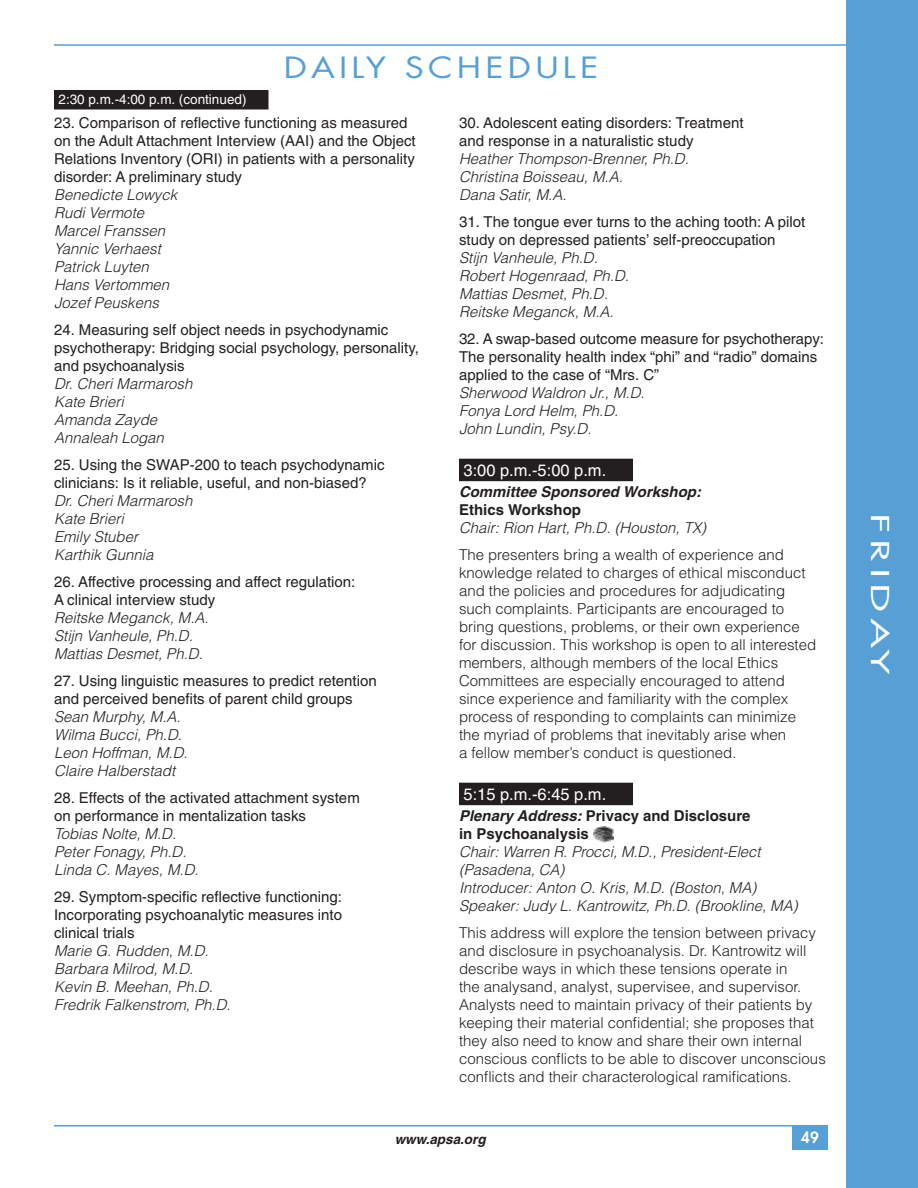
<style>
.page{position:relative;width:918px;height:1188px;background:#fff}
.page>*{position:absolute;margin:0;border:0;box-sizing:border-box;transform-origin:0 0}
.t1{font:28.5px "Futura";letter-spacing:.125em;color:#56a0d5;scale:1.2 1}
.t2{font:24px "Futura";letter-spacing:.125em;color:#fff;scale:1.8 1}
.t3{font:16.5px "Helvetica";color:#fff}
.t4{font:15px/18px "Helvetica";color:#231f20}
.t5{font:300 15px/18px "Helvetica";color:#231f20}
.t6{font:italic 300 15px/18px "Helvetica";color:#231f20}
.t7{font:700 15px/18px "Helvetica";color:#231f20}
.t8{font:italic 700 15px "Helvetica";color:#231f20}
.t9{font:800 15px "Futura";color:#fff}
.t10{font:13.5px "Helvetica";color:#fff}
.t11{font:italic 700 13.5px "Helvetica";color:#231f20}
.s1{font-style:italic}
</style>
<div class="page">
<div style="left:459px;top:459px;width:174px;height:22px;background:#231f20"></div>
<div style="left:459px;top:783px;width:174px;height:22px;background:#231f20"></div>
<svg style="left:593px;top:829px;width:21px;height:12px"></svg>
<img style="left:594px;top:826px;width:19px;height:17px">
<hr style="left:54px;top:44px;width:810px;height:2px;background:#56a0d5">
<div style="left:846px;top:0;width:72px;height:1188px;background:#56a0d5"></div>
<div style="left:54px;top:90px;width:214px;height:20px;background:#231f20"></div>
<div style="left:792px;top:1126px;width:36px;height:24px;background:#56a0d5"></div>
<hr style="left:54px;top:1125px;width:774px;height:1px;background:#56a0d5">
<p class="t10" style="left:58px;top:95px;width:190px">2:30 p.m.-4:00 p.m. (continued)</p>
<h1 class="t1" style="left:284px;top:54px;width:264px">DAILY SCHEDULE</h1>
<p class="t4" style="left:54px;top:115px;width:363px">23. Comparison of reflective functioning as measured on the Adult Attachment Interview (AAI) and the Object Relations Inventory (ORI) in patients with a personality disorder: A preliminary study</p>
<p class="t6" style="left:54px;top:186px;width:125px">Benedicte Lowyck<br>Rudi Vermote<br>Marcel Franssen<br>Yannic Verhaest<br>Patrick Luyten<br>Hans Vertommen<br>Jozef Peuskens</p>
<p class="t4" style="left:54px;top:322px;width:366px">24. Measuring self object needs in psychodynamic psychotherapy: Bridging social psychology, personality, and psychoanalysis</p>
<p class="t6" style="left:54px;top:375px;width:140px">Dr. Cheri Marmarosh<br>Kate Brieri<br>Amanda Zayde<br>Annaleah Logan</p>
<p class="t4" style="left:54px;top:457px;width:332px">25. Using the SWAP-200 to teach psychodynamic clinicians: Is it reliable, useful, and non-biased?</p>
<p class="t6" style="left:54px;top:492px;width:140px">Dr. Cheri Marmarosh<br>Kate Brieri<br>Emily Stuber<br>Karthik Gunnia</p>
<p class="t4" style="left:54px;top:574px;width:303px">26. Affective processing and affect regulation:<br>A clinical interview study</p>
<p class="t6" style="left:54px;top:609px;width:156px">Reitske Meganck, M.A.<br>Stijn Vanheule, Ph.D.<br>Mattias Desmet, Ph.D.</p>
<p class="t4" style="left:54px;top:673px;width:324px">27. Using linguistic measures to predict retention and perceived benefits of parent child groups</p>
<p class="t6" style="left:54px;top:708px;width:135px">Sean Murphy, M.A.<br>Wilma Bucci, Ph.D.<br>Leon Hoffman, M.D.<br>Claire Halberstadt</p>
<p class="t4" style="left:54px;top:790px;width:307px">28. Effects of the activated attachment system on performance in mentalization tasks</p>
<p class="t6" style="left:54px;top:825px;width:146px">Tobias Nolte, M.D.<br>Peter Fonagy, Ph.D.<br>Linda C. Mayes, M.D.</p>
<p class="t4" style="left:54px;top:889px;width:290px;text-align:justify">29. Symptom-specific reflective functioning:<br>Incorporating psychoanalytic measures into clinical trials</p>
<p class="t6" style="left:54px;top:942px;width:178px">Marie G. Rudden, M.D.<br>Barbara Milrod, M.D.<br>Kevin B. Meehan, Ph.D.<br>Fredrik Falkenstrom, Ph.D.</p>
<p class="t4" style="left:459px;top:115px;width:286px">30. Adolescent eating disorders: Treatment and response in a naturalistic study</p>
<p class="t6" style="left:459px;top:150px;width:231px">Heather Thompson-Brenner, Ph.D.<br>Christina Boisseau, M.A.<br>Dana Satir, M.A.</p>
<p class="t4" style="left:459px;top:214px;width:348px">31. The tongue ever turns to the aching tooth: A pilot study on depressed patients’ self-preoccupation</p>
<p class="t6" style="left:459px;top:249px;width:172px">Stijn Vanheule, Ph.D.<br>Robert Hogenraad, Ph.D.<br>Mattias Desmet, Ph.D.<br>Reitske Meganck, M.A.</p>
<p class="t4" style="left:459px;top:331px;width:366px">32. A swap-based outcome measure for psychotherapy:<br>The personality health index “phi” and “radio” domains applied to the case of “Mrs. C”</p>
<p class="t6" style="left:459px;top:384px;width:187px">Sherwood Waldron Jr., M.D.<br>Fonya Lord Helm, Ph.D.<br>John Lundin, Psy.D.</p>
<p class="t3" style="left:464px;top:464px;width:144px">3:00 p.m.-5:00 p.m.</p>
<p class="t8" style="left:459px;top:486px;width:244px">Committee Sponsored Workshop:</p>
<p class="t7" style="left:459px;top:502px;width:124px">Ethics Workshop</p>
<p class="t6" style="left:459px;top:519px;width:249px">Chair: Rion Hart, Ph.D. (Houston, TX)</p>
<p class="t5" style="left:459px;top:546px;width:359px">The presenters bring a wealth of experience and knowledge related to charges of ethical misconduct and the policies and procedures for adjudicating such complaints. Participants are encouraged to bring questions, problems, or their own experience for discussion. This workshop is open to all interested members, although members of the local Ethics Committees are especially encouraged to attend since experience and familiarity with the complex process of responding to complaints can minimize the myriad of problems that inevitably arise when<br>a fellow member’s conduct is questioned.</p>
<p class="t3" style="left:464px;top:788px;width:144px">5:15 p.m.-6:45 p.m.</p>
<p class="t7" style="left:459px;top:808px;width:293px"><span class="s1">Plenary Address:</span> Privacy and Disclosure in Psychoanalysis</p>
<p class="t6" style="left:459px;top:843px;width:340px">Chair: Warren R. Procci, M.D., President-Elect (Pasadena, CA)<br>Introducer: Anton O. Kris, M.D. (Boston, MA)<br>Speaker: Judy L. Kantrowitz, Ph.D. (Brookline, MA)</p>
<p class="t5" style="left:459px;top:924px;width:368px">This address will explore the tension between privacy and disclosure in psychoanalysis. Dr. Kantrowitz will describe ways in which these tensions operate in<br>the analysand, analyst, supervisee, and supervisor.<br>Analysts need to maintain privacy of their patients by keeping their material confidential; she proposes that they also need to know and share their own internal conscious conflicts to be able to discover unconscious conflicts and their characterological ramifications.</p>
<p class="t11" style="left:395px;top:1134px;width:93px">www.apsa.org</p>
<p class="t9" style="left:801px;top:1130px;width:19px">49</p>
<h2 class="t2" style="left:891px;top:513px;width:91px;rotate:90deg">FRIDAY</h2>
</div>
